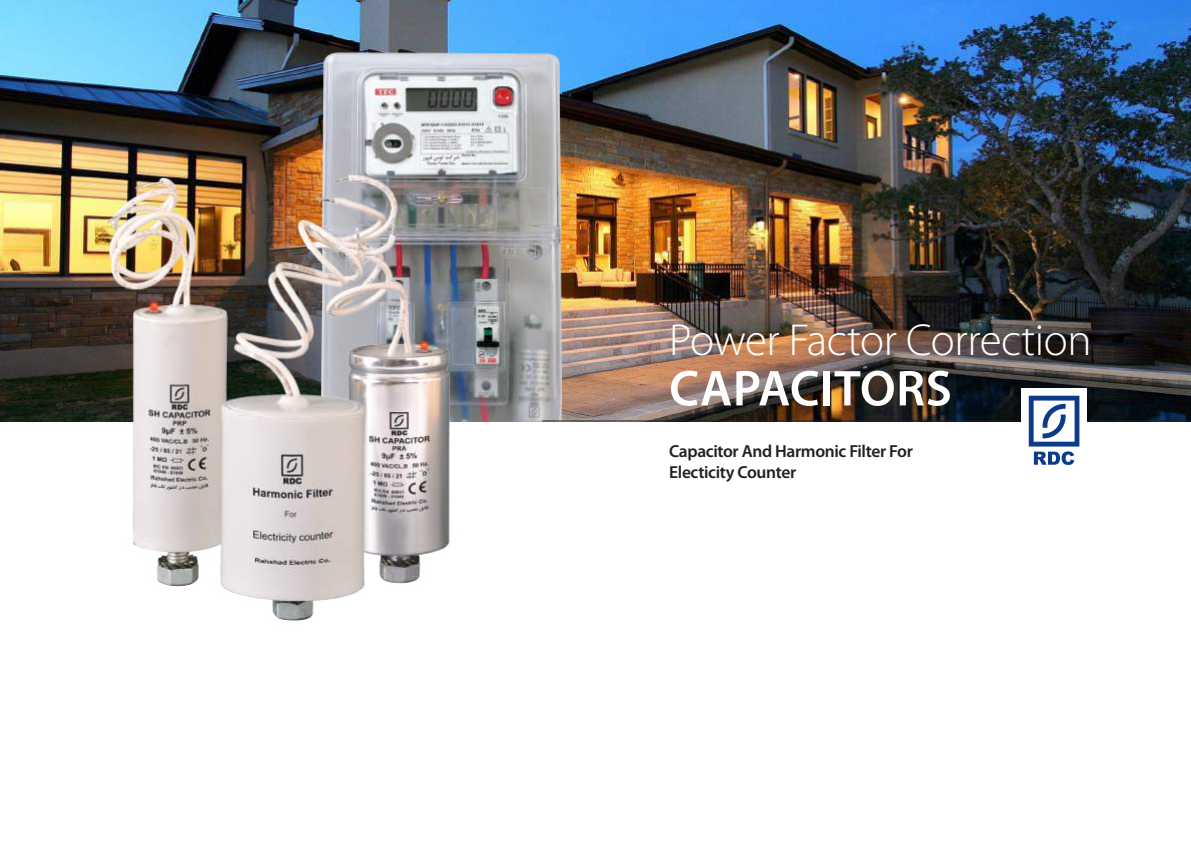
<style>
.page{position:relative;width:1191px;height:842px;background:#fff}
.page>*{position:absolute;margin:0;border:0;box-sizing:border-box;transform-origin:0 0}
.t1{font:600 50.8px "Myriad Pro";letter-spacing:.01em;color:#fff}
.t2{font:300 45px "Myriad Pro";letter-spacing:-.01em;color:#fff}
.t3{font:600 17.4px/20.9px "Myriad Pro";letter-spacing:-.02em;color:#241f1f}
</style>
<div class="page">
<img style="left:0;top:0;width:1191px;height:421px">
<img style="left:235px;top:0;width:396px;height:421px">
<div style="left:1021px;top:389px;width:66px;height:65px;background:#fff"></div>
<hr style="left:542px;top:421px;width:474px;height:1px;background:#241f1f">
<hr style="left:1087px;top:421px;width:104px;height:1px;background:#241f1f">
<svg style="left:1028px;top:396px;width:51px;height:69px"></svg>
<img style="left:61px;top:148px;width:179px;height:437px">
<img style="left:240px;top:93px;width:294px;height:460px">
<img style="left:167px;top:179px;width:266px;height:442px">
<h2 class="t2" style="left:669px;top:312px;width:424px">Power Factor Correction</h2>
<h1 class="t1" style="left:669px;top:356px;width:284px">CAPACITORS</h1>
<p class="t3" style="left:669px;top:440px;width:245px">Capacitor And Harmonic Filter For<br>Electicity Counter</p>
</div>
